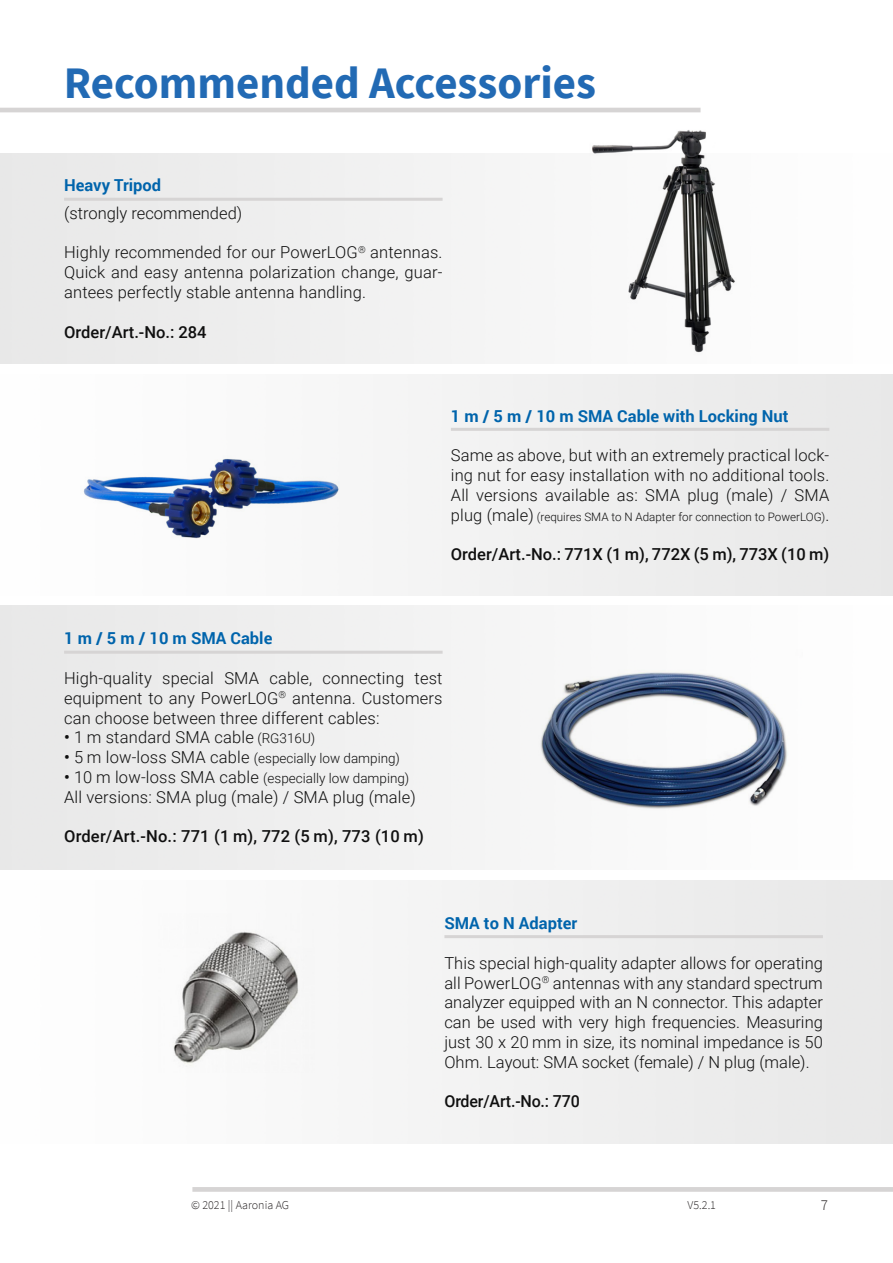
<style>
.page{position:relative;width:893px;height:1263px;background:#fff}
.page>*{position:absolute;margin:0;border:0;box-sizing:border-box;transform-origin:0 0}
.t1{font:700 45px "Source Sans Pro";color:#226ab4}
.t2{font:300 16.5px/19.8px "Roboto";letter-spacing:.01em;color:#0f0f0f;text-align:justify}
.t3{font:500 16.5px "Roboto";color:#0f0f0f}
.t4{font:700 16.5px "Roboto";color:#0064ac}
.t5{font:300 15px "Source Sans Pro";color:#231f20}
.t6{font:300 13.5px "Roboto";color:#0f0f0f}
.t7{font:300 12px "Source Sans Pro";color:#231f20}
.t8{font:300 11.7px "Roboto";color:#0f0f0f}
.s1{font-size:16.5px}
.s2{font-weight:500}
.s3{font-size:13.5px}
.s4{font-weight:500;font-size:16.5px}
</style>
<div class="page">
<svg style="left:192px;top:1187px;width:701px;height:5px;background:#d8d6d6"></svg>
<hr style="left:0;top:108px;width:701px;height:4px;background:#d6d4d4">
<div style="left:64px;top:651px;width:379px;height:3px;border:2px solid #d6d4d4"></div>
<img style="left:529px;top:649px;width:274px;height:179px">
<div style="left:64px;top:198px;width:379px;height:3px;border:2px solid #d6d4d4"></div>
<div style="left:444px;top:935px;width:379px;height:3px;border:2px solid #d6d4d4"></div>
<img style="left:158px;top:914px;width:157px;height:158px">
<div style="left:451px;top:428px;width:378px;height:3px;border:2px solid #d6d4d4"></div>
<img style="left:80px;top:444px;width:284px;height:107px">
<img style="left:587px;top:130px;width:156px;height:227px">
<p class="t1" style="left:64px;top:52px;width:534px">Recommended Accessories</p>
<p class="t4" style="left:64px;top:174px;width:99px">Heavy Tripod</p>
<p class="t2" style="left:64px;top:202px;width:180px">(strongly recommended)</p>
<p class="t2" style="left:64px;top:242px;width:380px">Highly recommended for our PowerLOG<sup>®</sup> antennas.<br>Quick and easy antenna polarization change, guar&shy;antees perfectly stable antenna handling.</p>
<p class="t3" style="left:64px;top:320px;width:144px">Order/Art.-No.: 284</p>
<p class="t4" style="left:451px;top:404px;width:339px">1 m / 5 m / 10 m SMA Cable with Locking Nut</p>
<p class="t2" style="left:451px;top:445px;width:380px">Same as above, but with an extremely practical lock&shy;ing nut for easy installation with no additional tools.<br>All versions available as: SMA plug (male) / SMA</p>
<p class="t8" style="left:451px;top:508px;width:380px"><span class="s1">plug (male)</span> (requires SMA to N Adapter for connection to PowerLOG)<span class="s1">.</span></p>
<p class="t3" style="left:451px;top:543px;width:380px">Order/Art.-No.: 771X (1 m), 772X (5 m), 773X (10 m)</p>
<p class="t4" style="left:64px;top:627px;width:210px">1 m / 5 m / 10 m SMA Cable</p>
<p class="t2" style="left:64px;top:668px;width:380px">High-quality special SMA cable, connecting test equipment to any PowerLOG<sup>®</sup> antenna. Customers can choose between three different cables:</p>
<p class="t2" style="left:64px;top:727px;width:253px"><span class="s2">•</span> 1 m standard SMA cable <span class="s3">(RG316U)</span></p>
<p class="t6" style="left:64px;top:749px;width:337px"><span class="s4">•</span> <span class="s1">5 m low-loss SMA cable</span> (especially low damping)</p>
<p class="t6" style="left:64px;top:769px;width:347px"><span class="s4">•</span> <span class="s1">10 m low-loss SMA cable</span> (especially low damping)</p>
<p class="t2" style="left:64px;top:786px;width:353px">All versions: SMA plug (male) / SMA plug (male)</p>
<p class="t3" style="left:64px;top:825px;width:361px">Order/Art.-No.: 771 (1 m), 772 (5 m), 773 (10 m)</p>
<p class="t4" style="left:444px;top:912px;width:134px">SMA to N Adapter</p>
<p class="t2" style="left:444px;top:952px;width:380px">This special high-quality adapter allows for operating all PowerLOG<sup>®</sup> antennas with any standard spectrum analyzer equipped with an N connector. This adapter can be used with very high frequencies. Measuring just 30 x 20 mm in size, its nominal impedance is 50<br>Ohm. Layout: SMA socket (female) / N plug (male).</p>
<p class="t3" style="left:444px;top:1090px;width:137px">Order/Art.-No.: 770</p>
<p class="t7" style="left:191px;top:1197px;width:100px">© 2021 || Aaronia AG</p>
<p class="t7" style="left:688px;top:1197px;width:30px">V5.2.1</p>
<p class="t5" style="left:821px;top:1196px;width:9px">7</p>
</div>
